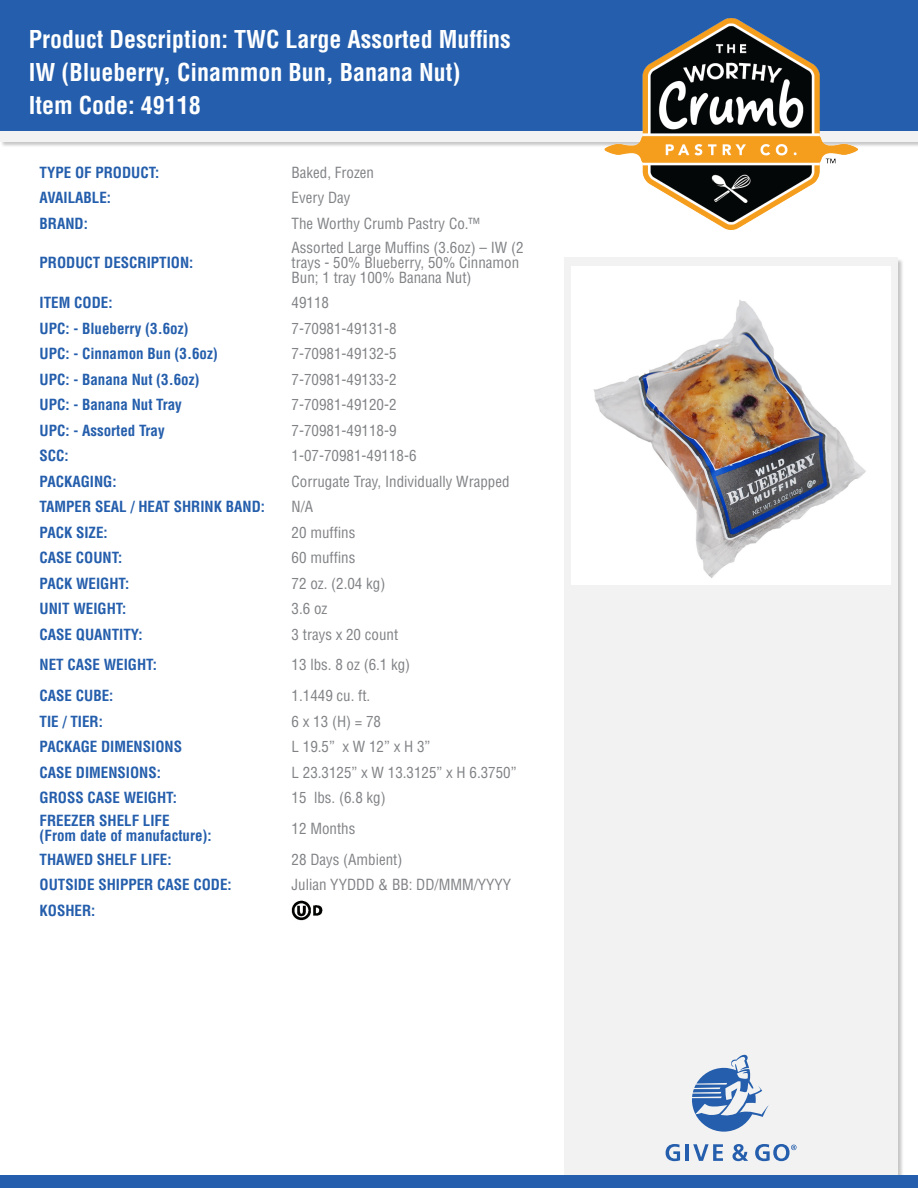
<style>
.page{position:relative;width:918px;height:1188px;background:#fff}
.page>*{position:absolute;margin:0;border:0;box-sizing:border-box;transform-origin:0 0}
.t1{font:700 condensed 24px/33px "Helvetica LT Std";color:#fff}
.t2{font:condensed 15px/15px "Helvetica LT Std";color:#808285}
.t3{font:700 condensed 15px/15px "Helvetica LT Std";color:#245eac}
</style>
<div class="page">
<div style="left:0;top:19px;width:918px;height:129px;background:#231f20;opacity:.25"></div>
<div style="left:0;top:19px;width:918px;height:123px;background:#f2f2f2"></div>
<div style="left:0;top:0;width:918px;height:131px;background:#245eac"></div>
<div style="left:564px;top:258px;width:334px;height:921px;background:#f2f2f2"></div>
<div style="left:0;top:1175px;width:918px;height:13px;background:#245eac"></div>
<svg style="left:666px;top:1144px;width:14px;height:17px"></svg>
<hr style="left:686px;top:1144px;width:3px;height:17px;background:#245eac">
<svg style="left:693px;top:1144px;width:30px;height:17px"></svg>
<svg style="left:733px;top:1144px;width:15px;height:17px"></svg>
<svg style="left:692px;top:1055px;width:77px;height:77px"></svg>
<svg style="left:755px;top:1144px;width:42px;height:17px"></svg>
<img style="left:572px;top:266px;width:318px;height:319px">
<img style="left:605px;top:19px;width:252px;height:211px">
<img style="left:291px;top:900px;width:31px;height:21px">
<p class="t1" style="left:29px;top:22px;width:483px">Product Description: TWC Large Assorted Muffins<br>IW (Blueberry, Cinammon Bun, Banana Nut)<br>Item Code: 49118</p>
<p class="t3" style="left:40px;top:165px;width:121px">TYPE OF PRODUCT:</p>
<p class="t2" style="left:292px;top:165px;width:84px">Baked, Frozen</p>
<p class="t3" style="left:40px;top:190px;width:73px">AVAILABLE:</p>
<p class="t2" style="left:292px;top:190px;width:60px">Every Day</p>
<p class="t3" style="left:40px;top:216px;width:50px">BRAND:</p>
<p class="t2" style="left:292px;top:216px;width:190px">The Worthy Crumb Pastry Co.™</p>
<p class="t3" style="left:40px;top:255px;width:155px">PRODUCT DESCRIPTION:</p>
<p class="t2" style="left:292px;top:240px;width:234px">Assorted Large Muffins (3.6oz) – IW (2 trays - 50% Blueberry, 50% Cinnamon<br>Bun; 1 tray 100% Banana Nut)</p>
<p class="t3" style="left:40px;top:295px;width:74px">ITEM CODE:</p>
<p class="t2" style="left:292px;top:295px;width:39px">49118</p>
<p class="t3" style="left:40px;top:321px;width:151px">UPC: - Blueberry (3.6oz)</p>
<p class="t2" style="left:292px;top:321px;width:106px">7-70981-49131-8</p>
<p class="t3" style="left:40px;top:346px;width:180px">UPC: - Cinnamon Bun (3.6oz)</p>
<p class="t2" style="left:292px;top:346px;width:106px">7-70981-49132-5</p>
<p class="t3" style="left:40px;top:372px;width:162px">UPC: - Banana Nut (3.6oz)</p>
<p class="t2" style="left:292px;top:372px;width:106px">7-70981-49133-2</p>
<p class="t3" style="left:40px;top:397px;width:144px">UPC: - Banana Nut Tray</p>
<p class="t2" style="left:292px;top:397px;width:106px">7-70981-49120-2</p>
<p class="t3" style="left:40px;top:423px;width:127px">UPC: - Assorted Tray</p>
<p class="t2" style="left:292px;top:423px;width:106px">7-70981-49118-9</p>
<p class="t3" style="left:40px;top:448px;width:31px">SCC:</p>
<p class="t2" style="left:292px;top:448px;width:126px">1-07-70981-49118-6</p>
<p class="t3" style="left:40px;top:474px;width:78px">PACKAGING:</p>
<p class="t2" style="left:292px;top:474px;width:219px">Corrugate Tray, Individually Wrapped</p>
<p class="t3" style="left:40px;top:499px;width:227px">TAMPER SEAL / HEAT SHRINK BAND:</p>
<p class="t2" style="left:292px;top:499px;width:23px">N/A</p>
<p class="t3" style="left:40px;top:525px;width:70px">PACK SIZE:</p>
<p class="t2" style="left:292px;top:525px;width:65px">20 muffins</p>
<p class="t3" style="left:40px;top:550px;width:84px">CASE COUNT:</p>
<p class="t2" style="left:292px;top:550px;width:65px">60 muffins</p>
<p class="t3" style="left:40px;top:576px;width:91px">PACK WEIGHT:</p>
<p class="t2" style="left:292px;top:576px;width:95px">72 oz. (2.04 kg)</p>
<p class="t3" style="left:40px;top:601px;width:88px">UNIT WEIGHT:</p>
<p class="t2" style="left:292px;top:601px;width:37px">3.6 oz</p>
<p class="t3" style="left:40px;top:627px;width:105px">CASE QUANTITY:</p>
<p class="t2" style="left:292px;top:627px;width:108px">3 trays x 20 count</p>
<p class="t3" style="left:40px;top:657px;width:119px">NET CASE WEIGHT:</p>
<p class="t2" style="left:292px;top:657px;width:120px">13 lbs. 8 oz (6.1 kg)</p>
<p class="t3" style="left:40px;top:688px;width:75px">CASE CUBE:</p>
<p class="t2" style="left:292px;top:688px;width:80px">1.1449 cu. ft.</p>
<p class="t3" style="left:40px;top:714px;width:65px">TIE / TIER:</p>
<p class="t2" style="left:292px;top:714px;width:91px">6 x 13 (H) = 78</p>
<p class="t3" style="left:40px;top:739px;width:144px">PACKAGE DIMENSIONS</p>
<p class="t2" style="left:292px;top:739px;width:140px">L 19.5” x W 12” x H 3”</p>
<p class="t3" style="left:40px;top:765px;width:123px">CASE DIMENSIONS:</p>
<p class="t2" style="left:292px;top:765px;width:226px">L 23.3125” x W 13.3125” x H 6.3750”</p>
<p class="t3" style="left:40px;top:790px;width:139px">GROSS CASE WEIGHT:</p>
<p class="t2" style="left:292px;top:790px;width:96px">15 lbs. (6.8 kg)</p>
<p class="t3" style="left:40px;top:813px;width:174px">FREEZER SHELF LIFE<br>(From date of manufacture):</p>
<p class="t2" style="left:292px;top:821px;width:65px">12 Months</p>
<p class="t3" style="left:40px;top:852px;width:133px">THAWED SHELF LIFE:</p>
<p class="t2" style="left:292px;top:852px;width:112px">28 Days (Ambient)</p>
<p class="t3" style="left:40px;top:877px;width:194px">OUTSIDE SHIPPER CASE CODE:</p>
<p class="t2" style="left:292px;top:877px;width:221px">Julian YYDDD &amp; BB: DD/MMM/YYYY</p>
<p class="t3" style="left:40px;top:903px;width:57px">KOSHER:</p>
</div>
